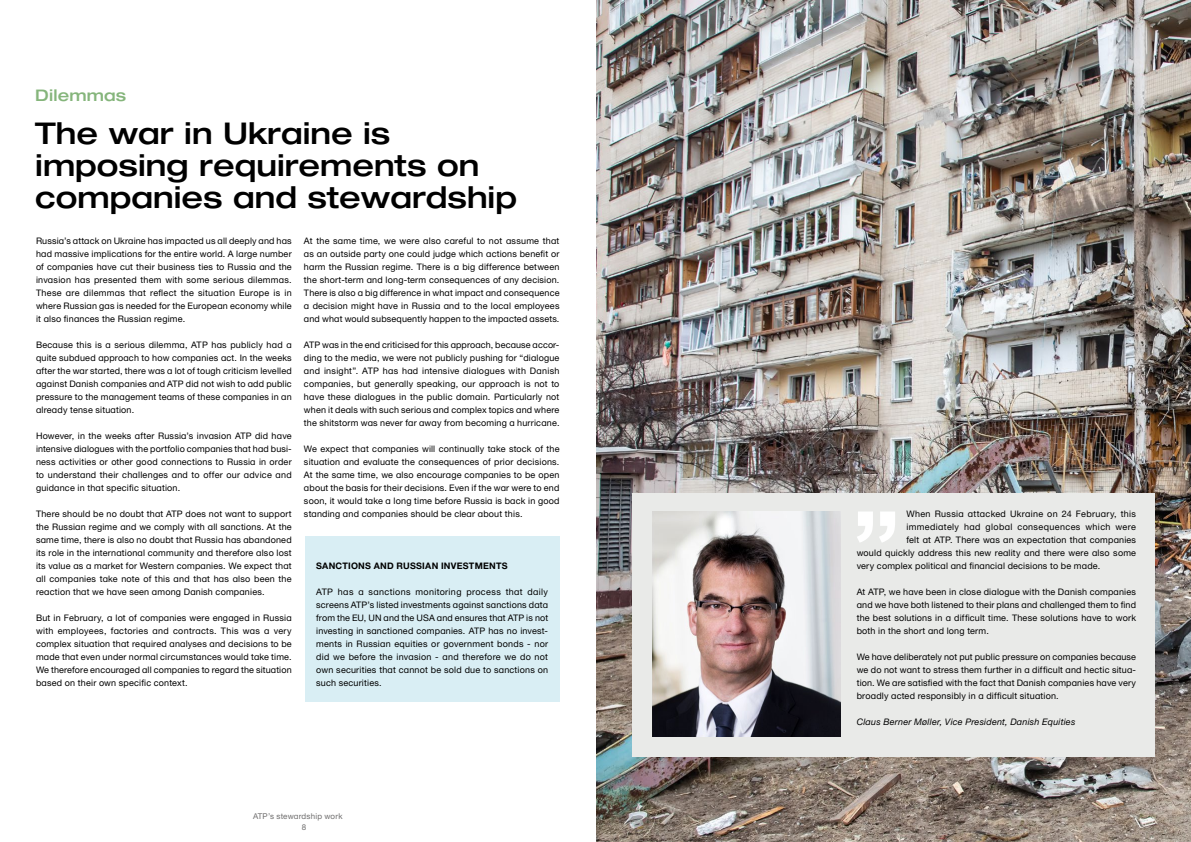
<style>
.page{position:relative;width:1191px;height:842px;background:#fff}
.page>*{position:absolute;margin:0;border:0;box-sizing:border-box;transform-origin:0 0}
.Kapiteloverskrift_H2{font:500 30px/32px "Helvetica Neue ATP Head";color:#000}
.Tag{font:500 16px "Helvetica Neue ATP Head";letter-spacing:.01em;color:#85b57b}
.Brødtekst{font:9px/13px "Helvetica Neue ATP Body";letter-spacing:.02em;color:#000;text-align:justify}
.Brødtekst-2{font:italic 9px "Helvetica Neue ATP Body";letter-spacing:.025em;color:#000}
.Brødtekst-3{font:9px "Helvetica Neue ATP Body";letter-spacing:.04em;color:#000}
.Box_overskrift{font:700 9px "Helvetica Neue ATP Body";letter-spacing:.03em;color:#000}
.t1{font:8px "Helvetica Neue ATP Body";letter-spacing:.025em;color:#706f6f}
</style>
<div class="page">
<img style="left:596px;top:0;width:595px;height:842px">
<div style="left:305px;top:536px;width:254px;height:166px;background:#d9eef4"></div>
<div style="left:632px;top:493px;width:523px;height:264px;background:#e9eae8"></div>
<img style="left:652px;top:511px;width:188px;height:225px">
<svg style="left:857px;top:511px;width:38px;height:31px"></svg>
<p class="Tag" style="left:35px;top:85px;width:92px">Dilemmas</p>
<h2 class="Kapiteloverskrift_H2" style="left:35px;top:117px;width:483px">The war in Ukraine is imposing requirements on companies and stewardship</h2>
<p class="Brødtekst" style="left:36px;top:234px;width:257px">Russia’s attack on Ukraine has impacted us all deeply and has had massive implications for the entire world. A large number of companies have cut their business ties to Russia and the invasion has presented them with some serious dilemmas.<br>These are dilemmas that reflect the situation Europe is in where Russian gas is needed for the European economy while it also finances the Russian regime.</p>
<p class="Brødtekst" style="left:36px;top:338px;width:257px">Because this is a serious dilemma, ATP has publicly had a quite subdued approach to how companies act. In the weeks after the war started, there was a lot of tough criticism levelled against Danish companies and ATP did not wish to add public pressure to the management teams of these companies in an already tense situation.</p>
<p class="Brødtekst" style="left:36px;top:429px;width:257px">However, in the weeks after Russia’s invasion ATP did have intensive dialogues with the portfolio companies that had busi&shy;ness activities or other good connections to Russia in order to understand their challenges and to offer our advice and guidance in that specific situation.</p>
<p class="Brødtekst" style="left:36px;top:507px;width:257px">There should be no doubt that ATP does not want to support the Russian regime and we comply with all sanctions. At the same time, there is also no doubt that Russia has abandoned its role in the international community and therefore also lost its value as a market for Western companies. We expect that all companies take note of this and that has also been the reaction that we have seen among Danish companies.</p>
<p class="Brødtekst" style="left:36px;top:611px;width:257px">But in February, a lot of companies were engaged in Russia with employees, factories and contracts. This was a very complex situation that required analyses and decisions to be made that even under normal circumstances would take time.<br>We therefore encouraged all companies to regard the situation based on their own specific context.</p>
<p class="Brødtekst" style="left:304px;top:234px;width:257px">At the same time, we were also careful to not assume that as an outside party one could judge which actions benefit or harm the Russian regime. There is a big difference between the short-term and long-term consequences of any decision.<br>There is also a big difference in what impact and consequence a decision might have in Russia and to the local employees and what would subsequently happen to the impacted assets.</p>
<p class="Brødtekst" style="left:304px;top:338px;width:257px">ATP was in the end criticised for this approach, because accor&shy;ding to the media, we were not publicly pushing for “dialogue and insight”. ATP has had intensive dialogues with Danish companies, but generally speaking, our approach is not to have these dialogues in the public domain. Particularly not when it deals with such serious and complex topics and where the shitstorm was never far away from becoming a hurricane.</p>
<p class="Brødtekst" style="left:304px;top:442px;width:257px">We expect that companies will continually take stock of the situation and evaluate the consequences of prior decisions.<br>At the same time, we also encourage companies to be open about the basis for their decisions. Even if the war were to end soon, it would take a long time before Russia is back in good standing and companies should be clear about this.</p>
<h3 class="Box_overskrift" style="left:316px;top:560px;width:193px">SANCTIONS AND RUSSIAN INVESTMENTS</h3>
<p class="Brødtekst" style="left:316px;top:585px;width:233px">ATP has a sanctions monitoring process that daily screens ATP’s listed investments against sanctions data from the EU, UN and the USA and ensures that ATP is not investing in sanctioned companies. ATP has no invest&shy;ments in Russian equities or government bonds - nor did we before the invasion - and therefore we do not own securities that cannot be sold due to sanctions on such securities.</p>
<p class="t1" style="left:253px;top:811px;width:91px">ATP’s stewardship work</p>
<p class="t1" style="left:302px;top:822px;width:6px">8</p>
<p class="Brødtekst" style="left:906px;top:507px;width:231px">When Russia attacked Ukraine on 24 February, this</p>
<p class="Brødtekst-3" style="left:906px;top:521px;width:231px">immediately had global consequences which were</p>
<p class="Brødtekst" style="left:906px;top:533px;width:231px">felt at ATP. There was an expectation that companies</p>
<p class="Brødtekst" style="left:856px;top:546px;width:281px">would quickly address this new reality and there were also some</p>
<p class="Brødtekst" style="left:856px;top:559px;width:245px">very complex political and financial decisions to be made.</p>
<p class="Brødtekst" style="left:856px;top:585px;width:281px">At ATP, we have been in close dialogue with the Danish companies and we have both listened to their plans and challenged them to find the best solutions in a difficult time. These solutions have to work both in the short and long term.</p>
<p class="Brødtekst" style="left:856px;top:650px;width:281px">We have deliberately not put public pressure on companies because we do not want to stress them further in a difficult and hectic situa&shy;tion. We are satisfied with the fact that Danish companies have very broadly acted responsibly in a difficult situation.</p>
<p class="Brødtekst-2" style="left:856px;top:716px;width:220px">Claus Berner Møller, Vice President, Danish Equities</p>
</div>
